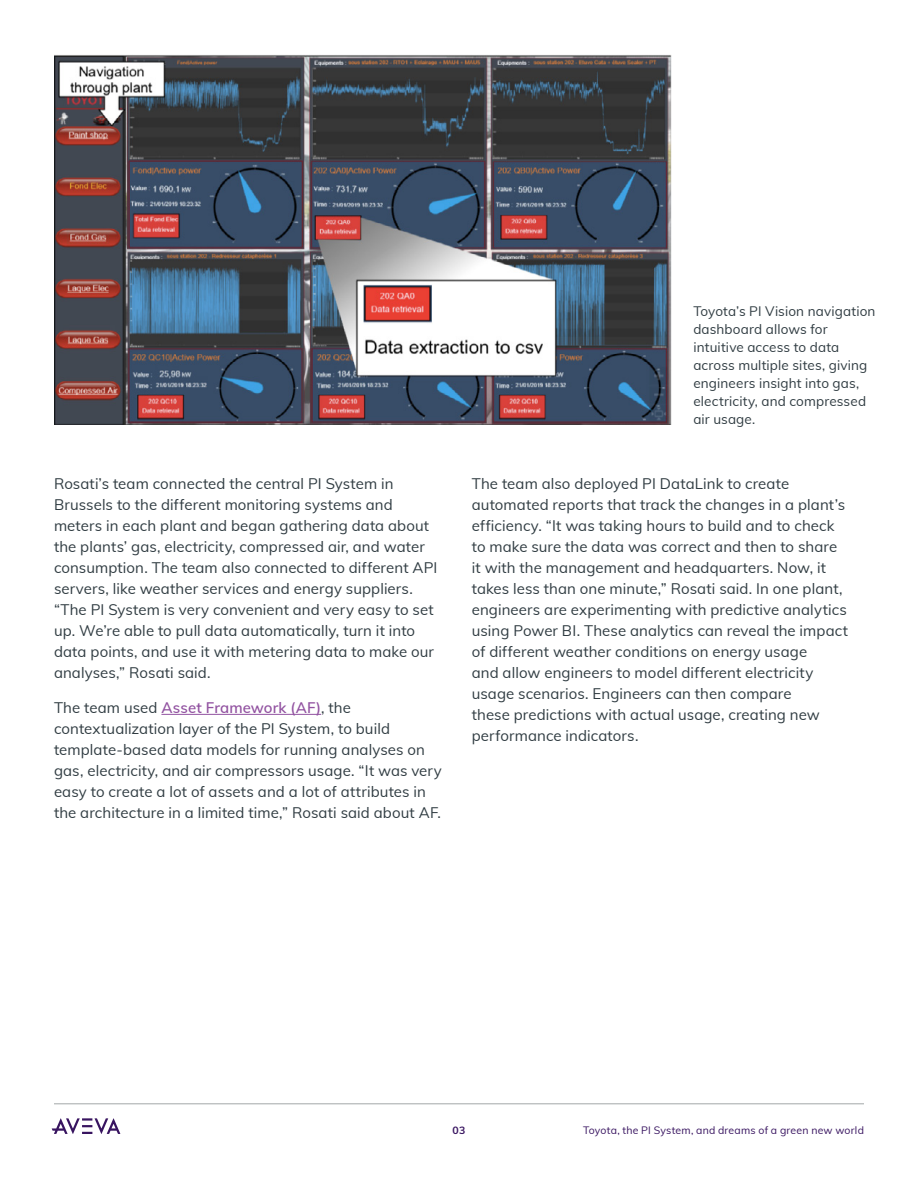
<style>
.page{position:relative;width:918px;height:1188px;background:#fff}
.page>*{position:absolute;margin:0;border:0;box-sizing:border-box;transform-origin:0 0}
.t1{font:15px/21px "Muli";letter-spacing:.005em;color:#303c42}
.t2{font:600 15px "Mulish";letter-spacing:.005em;color:#9253a1}
.t3{font:13.5px/18px "Muli";letter-spacing:.01em;color:#303c42}
.t4{font:10.5px "Muli";letter-spacing:.02em;color:#381460}
.t5{font:700 10.5px "Muli";color:#381460}
.s1{font-family:"Muli";font-weight:400;color:#303c42}
</style>
<div class="page">
<hr style="left:54px;top:1104px;width:810px;height:1px;background:#a3a7a9">
<svg style="left:52px;top:1118px;width:68px;height:16px"></svg>
<img style="left:54px;top:54px;width:618px;height:370px">
<hr style="left:161px;top:714px;width:160px;height:1px;background:#9253a1">
<p class="t1" style="left:54px;top:473px;width:385px">Rosati’s team connected the central PI System in Brussels to the different monitoring systems and meters in each plant and began gathering data about the plants’ gas, electricity, compressed air, and water consumption. The team also connected to different API servers, like weather services and energy suppliers. “The PI System is very convenient and very easy to set up. We’re able to pull data automatically, turn it into data points, and use it with metering data to make our analyses,” Rosati said.</p>
<p class="t2" style="left:54px;top:697px;width:298px"><span class="s1">The team used</span> Asset Framework (AF)<span class="s1">, the</span></p>
<p class="t1" style="left:54px;top:717px;width:389px">contextualization layer of the PI System, to build template-based data models for running analyses on gas, electricity, and air compressors usage. “It was very easy to create a lot of assets and a lot of attributes in the architecture in a limited time,” Rosati said about AF.</p>
<p class="t3" style="left:693px;top:302px;width:184px">Toyota’s PI Vision navigation dashboard allows for intuitive access to data across multiple sites, giving engineers insight into gas, electricity, and compressed air usage.</p>
<p class="t1" style="left:472px;top:473px;width:378px">The team also deployed PI DataLink to create automated reports that track the changes in a plant’s efficiency. “It was taking hours to build and to check to make sure the data was correct and then to share it with the management and headquarters. Now, it takes less than one minute,” Rosati said. In one plant, engineers are experimenting with predictive analytics using Power BI. These analytics can reveal the impact of different weather conditions on energy usage<br>and allow engineers to model different electricity usage scenarios. Engineers can then compare<br>these predictions with actual usage, creating new performance indicators.</p>
<p class="t5" style="left:453px;top:1123px;width:14px">03</p>
<p class="t4" style="left:583px;top:1122px;width:282px">Toyota, the PI System, and dreams of a green new world</p>
</div>
